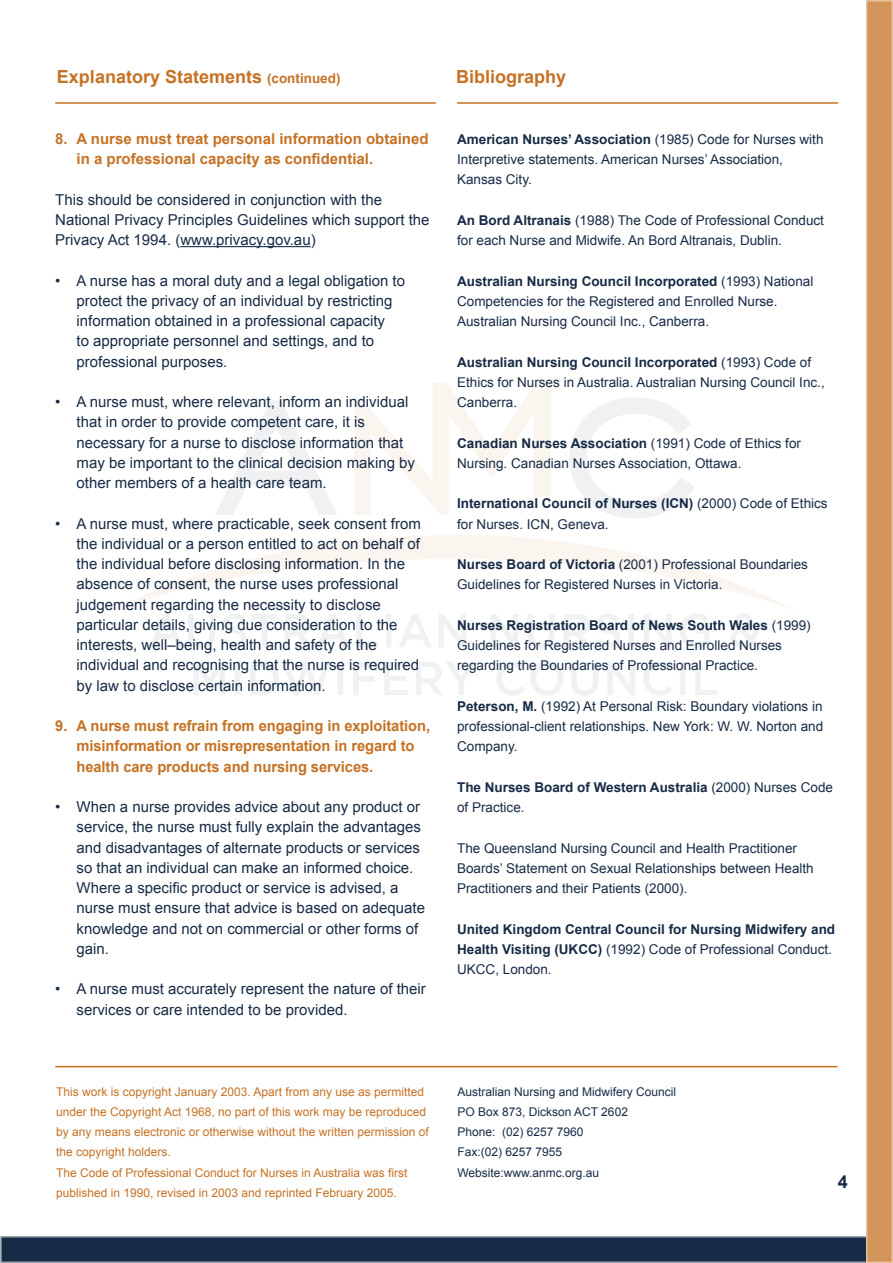
<style>
.page{position:relative;width:893px;height:1263px;background:#fff}
.page>*{position:absolute;margin:0;border:0;box-sizing:border-box;transform-origin:0 0}
._00255_body_text{font:700 18px "Arial";color:#c57225}
.t1{font:700 18px "Arial";color:#172b46}
._00255_body_text_indent{font:15px/20.2px "Arial";color:#172b46}
._00255_body_text-2{font:15px/20.2px "Arial";color:#172b46}
._00255_body_text-3{font:700 15px/20.2px "Arial";letter-spacing:-.005em;color:#c57225}
._00255_1__sub_head{font:700 15px/20.2px "Arial";color:#c57225}
._00255_body_text-4{font:13.5px/20.2px "Arial";color:#172b46}
._00255_body_text-5{font:700 13.5px/20.2px "Arial";color:#172b46}
.t2{font:12px/20.2px "Arial";color:#c57225}
.t3{font:12px "Arial";color:#172b46}
.s1{font-size:13.5px}
.s2{font-weight:700}
.s3{font-weight:400}
</style>
<div class="page">
<div style="left:1px;top:1237px;width:891px;height:25px;background:#172b46"></div>
<div style="left:0;top:1236px;width:893px;height:27px;border:2px solid #97a0ac"></div>
<div style="left:867px;top:1px;width:25px;height:1261px;background:#d39459"></div>
<div style="left:866px;top:0;width:27px;height:1263px;border:2px solid #e5c09d"></div>
<svg style="left:117px;top:535px;width:674px;height:74px"></svg>
<svg style="left:354px;top:383px;width:196px;height:132px"></svg>
<svg style="left:215px;top:401px;width:122px;height:114px"></svg>
<svg style="left:569px;top:397px;width:125px;height:121px"></svg>
<svg style="left:194px;top:662px;width:31px;height:33px"></svg>
<svg style="left:235px;top:662px;width:5px;height:33px"></svg>
<svg style="left:250px;top:662px;width:80px;height:33px"></svg>
<svg style="left:338px;top:662px;width:5px;height:33px"></svg>
<svg style="left:353px;top:662px;width:24px;height:33px"></svg>
<svg style="left:384px;top:662px;width:24px;height:33px"></svg>
<svg style="left:416px;top:662px;width:60px;height:33px"></svg>
<svg style="left:496px;top:661px;width:67px;height:35px"></svg>
<svg style="left:571px;top:662px;width:27px;height:34px"></svg>
<svg style="left:608px;top:662px;width:27px;height:33px"></svg>
<svg style="left:643px;top:661px;width:29px;height:35px"></svg>
<svg style="left:680px;top:662px;width:5px;height:33px"></svg>
<svg style="left:695px;top:662px;width:22px;height:33px"></svg>
<svg style="left:150px;top:614px;width:65px;height:34px"></svg>
<svg style="left:222px;top:614px;width:55px;height:34px"></svg>
<svg style="left:285px;top:614px;width:64px;height:33px"></svg>
<svg style="left:356px;top:614px;width:22px;height:33px"></svg>
<svg style="left:386px;top:614px;width:5px;height:33px"></svg>
<svg style="left:399px;top:614px;width:32px;height:33px"></svg>
<svg style="left:439px;top:614px;width:27px;height:33px"></svg>
<svg style="left:491px;top:614px;width:27px;height:33px"></svg>
<svg style="left:527px;top:614px;width:27px;height:34px"></svg>
<svg style="left:564px;top:614px;width:56px;height:34px"></svg>
<svg style="left:629px;top:614px;width:5px;height:33px"></svg>
<svg style="left:644px;top:614px;width:27px;height:33px"></svg>
<svg style="left:680px;top:614px;width:29px;height:34px"></svg>
<svg style="left:731px;top:614px;width:28px;height:34px"></svg>
<hr style="left:180px;top:246px;width:131px;height:1px;background:#172b46">
<hr style="left:55px;top:102px;width:381px;height:2px;background:#c57225">
<hr style="left:457px;top:102px;width:381px;height:2px;background:#c57225">
<hr style="left:55px;top:1066px;width:782px;height:1px;background:#c57225">
<p class="_00255_body_text" style="left:57px;top:65px;width:285px">Explanatory Statements <span class="s1">(continued)</span></p>
<p class="_00255_1__sub_head" style="left:77px;top:129px;width:354px;text-indent:-21px">8. A nurse must treat personal information obtained in a professional capacity as confidential.</p>
<p class="_00255_body_text-2" style="left:55px;top:189px;width:376px">This should be considered in conjunction with the<br>National Privacy Principles Guidelines which support the<br>Privacy Act 1994. (www.privacy.gov.au)</p>
<p class="_00255_body_text_indent" style="left:77px;top:270px;width:330px;text-indent:-21px">• A nurse has a moral duty and a legal obligation to protect the privacy of an individual by restricting information obtained in a professional capacity<br>to appropriate personnel and settings, and to professional purposes.</p>
<p class="_00255_body_text_indent" style="left:77px;top:392px;width:340px;text-indent:-21px">• A nurse must, where relevant, inform an individual that in order to provide competent care, it is necessary for a nurse to disclose information that may be important to the clinical decision making by other members of a health care team.</p>
<p class="_00255_body_text-2" style="left:77px;top:513px;width:346px;text-indent:-21px">• A nurse must, where practicable, seek consent from the individual or a person entitled to act on behalf of the individual before disclosing information. In the absence of consent, the nurse uses professional judgement regarding the necessity to disclose particular details, giving due consideration to the interests, well–being, health and safety of the individual and recognising that the nurse is required by law to disclose certain information.</p>
<p class="_00255_body_text-3" style="left:77px;top:716px;width:355px;text-indent:-21px">9. A nurse must refrain from engaging in exploitation, misinformation or misrepresentation in regard to health care products and nursing services.</p>
<p class="_00255_body_text_indent" style="left:77px;top:797px;width:350px;text-indent:-21px">• When a nurse provides advice about any product or service, the nurse must fully explain the advantages and disadvantages of alternate products or services so that an individual can make an informed choice.<br>Where a specific product or service is advised, a nurse must ensure that advice is based on adequate knowledge and not on commercial or other forms of gain.</p>
<p class="_00255_body_text_indent" style="left:77px;top:979px;width:351px;text-indent:-21px">• A nurse must accurately represent the nature of their services or care intended to be provided.</p>
<p class="t2" style="left:56px;top:1081px;width:374px">This work is copyright January 2003. Apart from any use as permitted under the Copyright Act 1968, no part of this work may be reproduced by any means electronic or otherwise without the written permission of the copyright holders.<br>The Code of Professional Conduct for Nurses in Australia was first published in 1990, revised in 2003 and reprinted February 2005.</p>
<p class="_00255_body_text" style="left:456px;top:65px;width:112px">Bibliography</p>
<p class="_00255_body_text-4" style="left:457px;top:129px;width:368px"><span class="s2">American Nurses’ Association</span> (1985) Code for Nurses with<br>Interpretive statements. American Nurses’ Association,<br>Kansas City.</p>
<p class="_00255_body_text-4" style="left:457px;top:210px;width:368px"><span class="s2">An Bord Altranais</span> (1988) The Code of Professional Conduct for each Nurse and Midwife. An Bord Altranais, Dublin.</p>
<p class="_00255_body_text-4" style="left:457px;top:271px;width:358px"><span class="s2">Australian Nursing Council Incorporated</span> (1993) National<br>Competencies for the Registered and Enrolled Nurse.<br>Australian Nursing Council Inc., Canberra.</p>
<p class="_00255_body_text-4" style="left:457px;top:352px;width:369px"><span class="s2">Australian Nursing Council Incorporated</span> (1993) Code of<br>Ethics for Nurses in Australia. Australian Nursing Council Inc.,<br>Canberra.</p>
<p class="_00255_body_text-4" style="left:457px;top:433px;width:345px"><span class="s2">Canadian Nurses Association</span> (1991) Code of Ethics for<br>Nursing. Canadian Nurses Association, Ottawa.</p>
<p class="_00255_body_text-4" style="left:457px;top:494px;width:372px"><span class="s2">International Council of Nurses (ICN)</span> (2000) Code of Ethics for Nurses. ICN, Geneva.</p>
<p class="_00255_body_text-4" style="left:457px;top:554px;width:352px"><span class="s2">Nurses Board of Victoria</span> (2001) Professional Boundaries<br>Guidelines for Registered Nurses in Victoria.</p>
<p class="_00255_body_text-4" style="left:457px;top:615px;width:355px"><span class="s2">Nurses Registration Board of News South Wales</span> (1999)<br>Guidelines for Registered Nurses and Enrolled Nurses regarding the Boundaries of Professional Practice.</p>
<p class="_00255_body_text-4" style="left:457px;top:696px;width:368px;text-align:justify"><span class="s2">Peterson, M.</span> (1992) At Personal Risk: Boundary violations in professional-client relationships. New York: W. W. Norton and Company.</p>
<p class="_00255_body_text-5" style="left:457px;top:777px;width:377px">The Nurses Board of Western Australia <span class="s3">(2000) Nurses Code of Practice.</span></p>
<p class="_00255_body_text-4" style="left:457px;top:838px;width:358px">The Queensland Nursing Council and Health Practitioner<br>Boards’ Statement on Sexual Relationships between Health<br>Practitioners and their Patients (2000).</p>
<p class="_00255_body_text-5" style="left:457px;top:919px;width:380px">United Kingdom Central Council for Nursing Midwifery and<br>Health Visiting (UKCC) <span class="s3">(1992) Code of Professional Conduct.<br>UKCC, London.</span></p>
<p class="t3" style="left:457px;top:1083px;width:220px">Australian Nursing and Midwifery Council</p>
<p class="t3" style="left:457px;top:1104px;width:172px">PO Box 873, Dickson ACT 2602</p>
<p class="t3" style="left:457px;top:1124px;width:128px">Phone: (02) 6257 7960</p>
<p class="t3" style="left:457px;top:1144px;width:106px">Fax:(02) 6257 7955</p>
<p class="t3" style="left:457px;top:1164px;width:143px">Website:www.anmc.org.au</p>
<h1 class="t1" style="left:838px;top:1170px;width:12px">4</h1>
</div>
